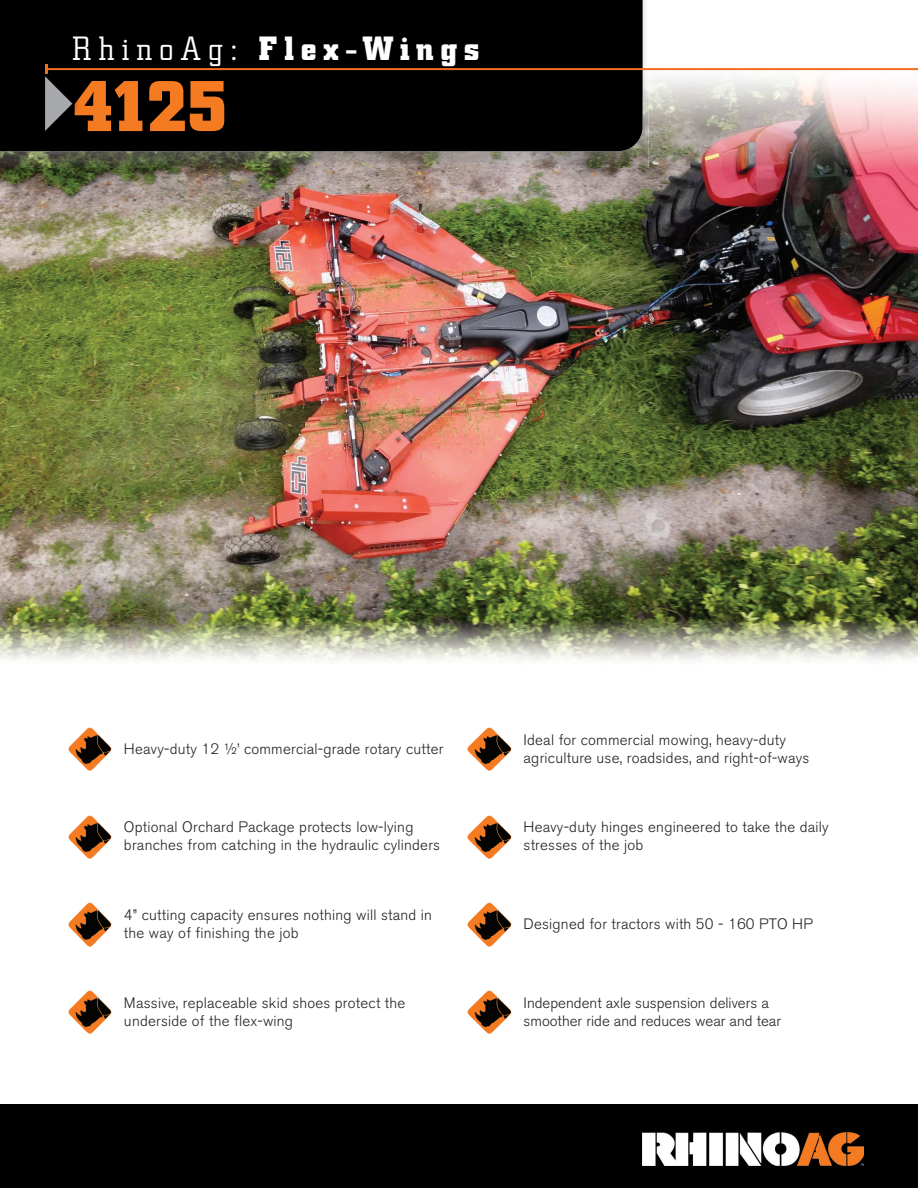
<style>
.page{position:relative;width:918px;height:1188px;background:#fff}
.page>*{position:absolute;margin:0;border:0;box-sizing:border-box;transform-origin:0 0}
.t1{font:700 70.8px "City";color:#f47b21}
.t2{font:700 33.3px "City";letter-spacing:.21em;color:#fff}
.t3{font:300 15px/18px "Akzidenz Grotesk BE";letter-spacing:.015em;color:#231f20}
.s1{font-weight:300}
</style>
<div class="page">
<img style="left:68px;top:727px;width:44px;height:44px">
<img style="left:468px;top:727px;width:44px;height:44px">
<img style="left:68px;top:815px;width:44px;height:44px">
<img style="left:468px;top:815px;width:44px;height:44px">
<img style="left:68px;top:902px;width:44px;height:45px">
<img style="left:468px;top:902px;width:44px;height:45px">
<img style="left:68px;top:990px;width:44px;height:44px">
<img style="left:468px;top:990px;width:44px;height:44px">
<img style="left:612px;top:70px;width:306px;height:591px">
<img style="left:0;top:168px;width:612px;height:493px">
<img style="left:0;top:62px;width:649px;height:106px">
<div style="left:0;top:0;width:643px;height:151px;background:#000001"></div>
<hr style="left:47px;top:68px;width:871px;height:2px;background:#f06f22">
<img style="left:43px;top:73px;width:39px;height:65px">
<img style="left:75px;top:81px;width:7px;height:50px">
<svg style="left:45px;top:65px;width:27px;height:66px;background:#504b4a"></svg>
<div style="left:0;top:1104px;width:918px;height:84px;background:#000001"></div>
<img style="left:643px;top:1133px;width:221px;height:33px">
<h2 class="t2" style="left:73px;top:30px;width:408px"><span class="s1">RhinoAg:</span> Flex-Wings</h2>
<h1 class="t1" style="left:73px;top:67px;width:156px">4125</h1>
<p class="t3" style="left:124px;top:740px;width:321px">Heavy-duty 12 ½’ commercial-grade rotary cutter</p>
<p class="t3" style="left:524px;top:731px;width:287px">Ideal for commercial mowing, heavy-duty agriculture use, roadsides, and right-of-ways</p>
<p class="t3" style="left:124px;top:819px;width:318px">Optional Orchard Package protects low-lying branches from catching in the hydraulic cylinders</p>
<p class="t3" style="left:524px;top:819px;width:307px">Heavy-duty hinges engineered to take the daily stresses of the job</p>
<p class="t3" style="left:124px;top:906px;width:310px">4” cutting capacity ensures nothing will stand in the way of finishing the job</p>
<p class="t3" style="left:524px;top:915px;width:291px">Designed for tractors with 50 - 160 PTO HP</p>
<p class="t3" style="left:124px;top:994px;width:283px">Massive, replaceable skid shoes protect the underside of the flex-wing</p>
<p class="t3" style="left:524px;top:994px;width:259px">Independent axle suspension delivers a smoother ride and reduces wear and tear</p>
</div>
